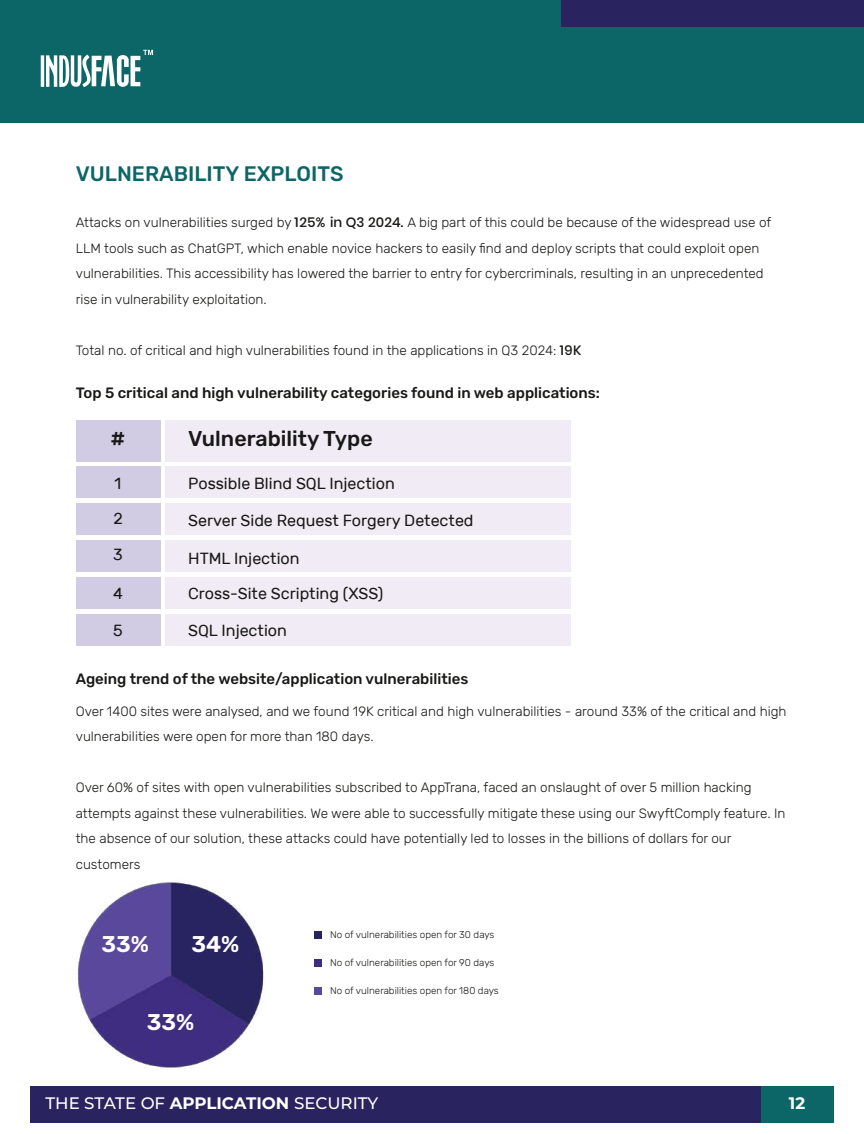
<style>
.page{position:relative;width:864px;height:1134px;background:#fff}
.page>*{position:absolute;margin:0;border:0;box-sizing:border-box;transform-origin:0 0}
.t1{font:600 22.8px "Rubik";color:#fff}
.t2{font:500 21.45px "Rubik";color:#181816}
.t3{font:500 21px "Rubik";color:#0c6667}
.t4{font:500 16.65px "Montserrat";color:#fff}
.t5{font:700 16.65px "Montserrat";color:#fff}
.t6{font:16.05px/35.1px "Rubik";color:#181816}
.t7{font:500 15px "Rubik";color:#181816}
.t8{font:300 13.5px/25.5px "Rubik";color:#181816}
.t9{font:300 9.9px "Rubik";color:#181816}
.s1{font-family:"Poppins";font-weight:500}
.s2{font-weight:700}
</style>
<div class="page">
<div style="left:0;top:0;width:864px;height:123px;background:#0c6667"></div>
<div style="left:561px;top:0;width:303px;height:26px;background:#29245f"></div>
<div style="left:31px;top:1086px;width:730px;height:36px;background:#29245f"></div>
<div style="left:761px;top:1086px;width:72px;height:36px;background:#0c6667"></div>
<hr style="left:41px;top:55px;width:3px;height:32px;background:#fff">
<svg style="left:46px;top:50px;width:107px;height:37px"></svg>
<img style="left:77px;top:882px;width:241px;height:186px">
<div style="left:314px;top:932px;width:8px;height:7px;background:#28245e"></div>
<div style="left:314px;top:959px;width:8px;height:8px;background:#3e2c80"></div>
<div style="left:314px;top:987px;width:8px;height:8px;background:#59499d"></div>
<div style="left:165px;top:467px;width:406px;height:31px;background:#f0ebf4"></div>
<div style="left:165px;top:504px;width:406px;height:31px;background:#f0ebf4"></div>
<div style="left:165px;top:541px;width:406px;height:31px;background:#f0ebf4"></div>
<div style="left:165px;top:578px;width:406px;height:31px;background:#f0ebf4"></div>
<div style="left:165px;top:615px;width:406px;height:31px;background:#f0ebf4"></div>
<div style="left:165px;top:420px;width:406px;height:42px;background:#f0ebf4"></div>
<div style="left:76px;top:467px;width:84px;height:31px;background:#d1cce3"></div>
<div style="left:76px;top:504px;width:84px;height:31px;background:#d1cce3"></div>
<div style="left:76px;top:541px;width:84px;height:31px;background:#d1cce3"></div>
<div style="left:76px;top:578px;width:84px;height:31px;background:#d1cce3"></div>
<div style="left:76px;top:615px;width:84px;height:31px;background:#d1cce3"></div>
<div style="left:76px;top:420px;width:84px;height:42px;background:#d1cce3"></div>
<h3 class="t3" style="left:76px;top:162px;width:269px">VULNERABILITY EXPLOITS</h3>
<p class="t8" style="left:76px;top:210px;width:697px">Attacks on vulnerabilities surged by <span class="s1">125% in Q3 2024.</span> A big part of this could be because of the widespread use of LLM tools such as ChatGPT, which enable novice hackers to easily find and deploy scripts that could exploit open vulnerabilities. This accessibility has lowered the barrier to entry for cybercriminals, resulting in an unprecedented rise in vulnerability exploitation.</p>
<p class="t8" style="left:76px;top:338px;width:507px">Total no. of critical and high vulnerabilities found in the applications in Q3 2024: <span class="s1">19K</span></p>
<p class="t7" style="left:76px;top:385px;width:526px">Top 5 critical and high vulnerability categories found in web applications:</p>
<h2 class="t2" style="left:111px;top:427px;width:16px">#</h2>
<p class="t6" style="left:113px;top:466px;width:11px">1<br>2</p>
<p class="t6" style="left:113px;top:538px;width:11px">3</p>
<p class="t6" style="left:113px;top:576px;width:11px">4</p>
<p class="t6" style="left:113px;top:613px;width:11px">5</p>
<h2 class="t2" style="left:188px;top:427px;width:186px">Vulnerability Type</h2>
<p class="t6" style="left:188px;top:466px;width:208px">Possible Blind SQL Injection</p>
<p class="t6" style="left:188px;top:503px;width:287px">Server Side Request Forgery Detected</p>
<p class="t6" style="left:188px;top:541px;width:113px">HTML Injection</p>
<p class="t6" style="left:188px;top:576px;width:197px">Cross-Site Scripting (XSS)</p>
<p class="t6" style="left:188px;top:613px;width:100px">SQL Injection</p>
<p class="t7" style="left:76px;top:671px;width:394px">Ageing trend of the website/application vulnerabilities</p>
<p class="t8" style="left:76px;top:699px;width:712px">Over 1400 sites were analysed, and we found 19K critical and high vulnerabilities - around 33% of the critical and high vulnerabilities were open for more than 180 days.</p>
<p class="t8" style="left:76px;top:775px;width:711px">Over 60% of sites with open vulnerabilities subscribed to AppTrana, faced an onslaught of over 5 million hacking attempts against these vulnerabilities. We were able to successfully mitigate these using our SwyftComply feature. In the absence of our solution, these attacks could have potentially led to losses in the billions of dollars for our customers</p>
<h1 class="t1" style="left:101px;top:931px;width:49px">33%</h1>
<h1 class="t1" style="left:191px;top:931px;width:49px">34%</h1>
<h1 class="t1" style="left:147px;top:1009px;width:49px">33%</h1>
<p class="t9" style="left:330px;top:929px;width:166px">No of vulnerabilities open for 30 days</p>
<p class="t9" style="left:330px;top:957px;width:166px">No of vulnerabilities open for 90 days</p>
<p class="t9" style="left:330px;top:985px;width:170px">No of vulnerabilities open for 180 days</p>
<p class="t4" style="left:45px;top:1092px;width:334px">THE STATE OF <span class="s2">APPLICATION</span> SECURITY</p>
<p class="t5" style="left:789px;top:1091px;width:18px">12</p>
</div>
